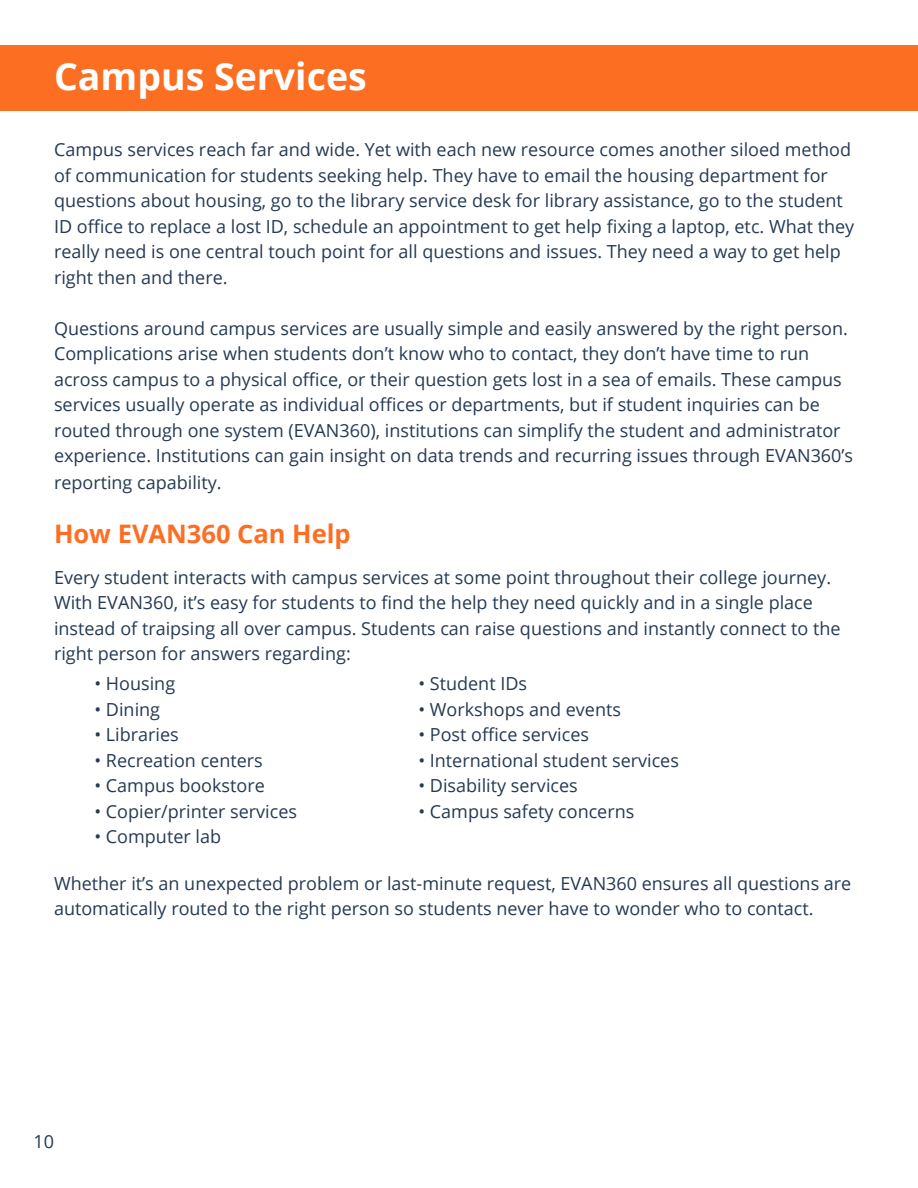
<style>
.page{position:relative;width:918px;height:1188px;background:#fff}
.page>*{position:absolute;margin:0;border:0;box-sizing:border-box;transform-origin:0 0}
.t1{font:700 37.5px "Open Sans";color:#fff}
.t2{font:700 25.5px "Open Sans";color:#fd6e22}
.t3{font:18px/25.5px "Open Sans";color:#253a53}
</style>
<div class="page">
<div style="left:0;top:45px;width:918px;height:66px;background:#fc6e21"></div>
<p class="t1" style="left:54px;top:50px;width:314px">Campus Services</p>
<p class="t3" style="left:54px;top:136px;width:802px">Campus services reach far and wide. Yet with each new resource comes another siloed method of communication for students seeking help. They have to email the housing department for questions about housing, go to the library service desk for library assistance, go to the student ID office to replace a lost ID, schedule an appointment to get help fixing a laptop, etc. What they really need is one central touch point for all questions and issues. They need a way to get help right then and there.</p>
<p class="t3" style="left:54px;top:315px;width:801px">Questions around campus services are usually simple and easily answered by the right person.<br>Complications arise when students don’t know who to contact, they don’t have time to run across campus to a physical office, or their question gets lost in a sea of emails. These campus services usually operate as individual offices or departments, but if student inquiries can be routed through one system (EVAN360), institutions can simplify the student and administrator experience. Institutions can gain insight on data trends and recurring issues through EVAN360’s reporting capability.</p>
<p class="t2" style="left:54px;top:516px;width:298px">How EVAN360 Can Help</p>
<p class="t3" style="left:54px;top:564px;width:788px">Every student interacts with campus services at some point throughout their college journey.<br>With EVAN360, it’s easy for students to find the help they need quickly and in a single place instead of traipsing all over campus. Students can raise questions and instantly connect to the right person for answers regarding:</p>
<p class="t3" style="left:94px;top:671px;width:82px">• Housing</p>
<p class="t3" style="left:94px;top:696px;width:67px">• Dining</p>
<p class="t3" style="left:94px;top:722px;width:86px">• Libraries</p>
<p class="t3" style="left:94px;top:747px;width:170px">• Recreation centers</p>
<p class="t3" style="left:94px;top:773px;width:172px">• Campus bookstore</p>
<p class="t3" style="left:94px;top:798px;width:204px">• Copier/printer services</p>
<p class="t3" style="left:94px;top:824px;width:128px">• Computer lab</p>
<p class="t3" style="left:418px;top:671px;width:110px">• Student IDs</p>
<p class="t3" style="left:418px;top:696px;width:204px">• Workshops and events</p>
<p class="t3" style="left:418px;top:722px;width:172px">• Post office services</p>
<p class="t3" style="left:418px;top:747px;width:262px">• International student services</p>
<p class="t3" style="left:418px;top:773px;width:161px">• Disability services</p>
<p class="t3" style="left:418px;top:798px;width:217px">• Campus safety concerns</p>
<p class="t3" style="left:54px;top:870px;width:799px">Whether it’s an unexpected problem or last-minute request, EVAN360 ensures all questions are automatically routed to the right person so students never have to wonder who to contact.</p>
<p class="t3" style="left:33px;top:1128px;width:22px">10</p>
<p class="t3" style="left:44px;top:1128px;width:12px">2</p>
</div>
